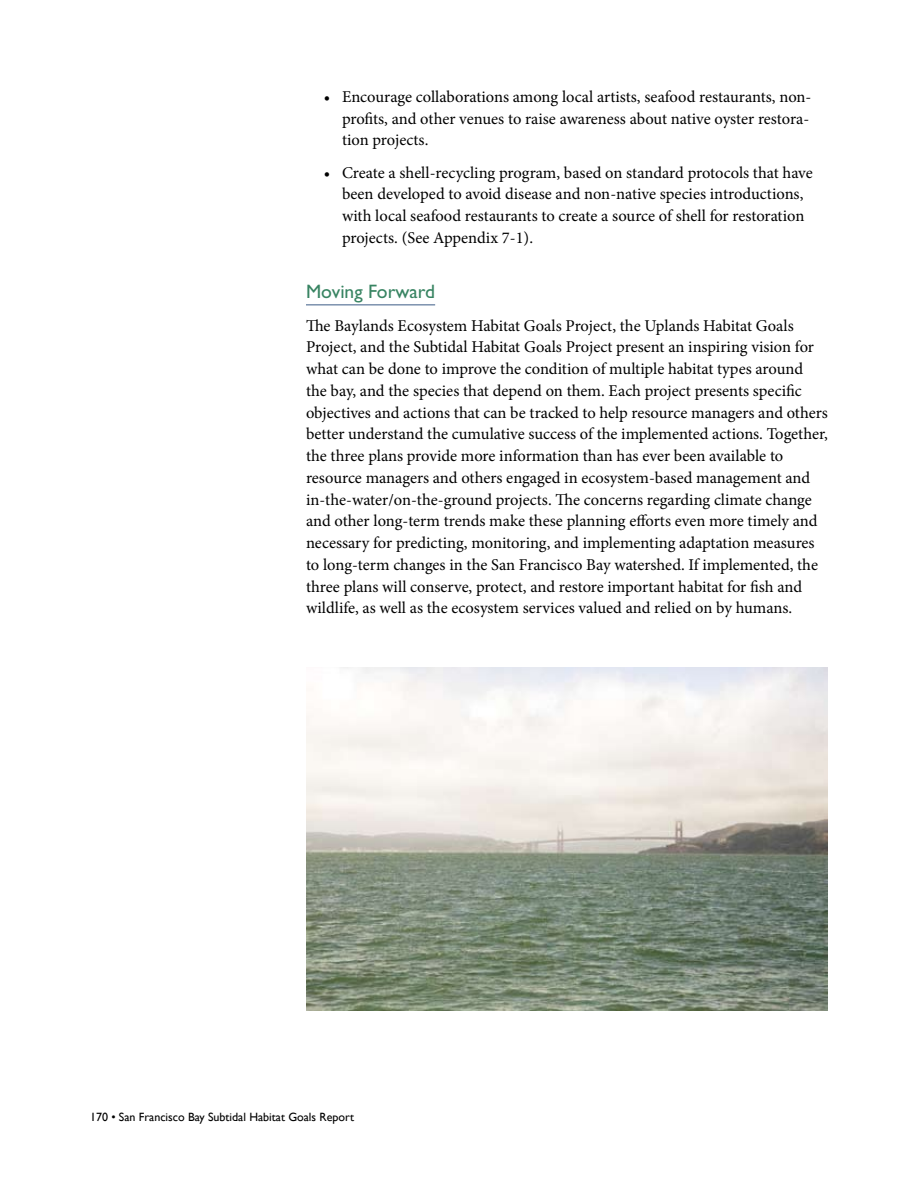
<style>
.page{position:relative;width:918px;height:1188px;background:#fff}
.page>*{position:absolute;margin:0;border:0;box-sizing:border-box;transform-origin:0 0}
.t1{font:19.5px "Gill Sans Std";color:#388462}
.t2{font:16.5px/21.8px "Minion Pro";letter-spacing:-.005em;color:#000}
.t3{font:12px "Gill Sans";color:#000}
</style>
<div class="page">
<hr style="left:306px;top:304px;width:129px;height:1px;background:#3b5b85">
<img style="left:306px;top:668px;width:522px;height:343px">
<p class="t2" style="left:342px;top:86px;width:471px;text-indent:-18px">• Encourage collaborations among local artists, seafood restaurants, non&shy;profits, and other venues to raise awareness about native oyster restora&shy;tion projects.</p>
<p class="t2" style="left:342px;top:162px;width:472px;text-indent:-18px">• Create a shell-recycling program, based on standard protocols that have been developed to avoid disease and non-native species introductions, with local seafood restaurants to create a source of shell for restoration projects. (See Appendix 7-1).</p>
<p class="t1" style="left:306px;top:281px;width:131px">Moving Forward</p>
<p class="t2" style="left:306px;top:315px;width:524px">The Baylands Ecosystem Habitat Goals Project, the Uplands Habitat Goals Project, and the Subtidal Habitat Goals Project present an inspiring vision for what can be done to improve the condition of multiple habitat types around the bay, and the species that depend on them. Each project presents specific objectives and actions that can be tracked to help resource managers and others better understand the cumulative success of the implemented actions. Together, the three plans provide more information than has ever been available to resource managers and others engaged in ecosystem-based management and in-the-water/on-the-ground projects. The concerns regarding climate change and other long-term trends make these planning efforts even more timely and necessary for predicting, monitoring, and implementing adaptation measures to long-term changes in the San Francisco Bay watershed. If implemented, the three plans will conserve, protect, and restore important habitat for fish and wildlife, as well as the ecosystem services valued and relied on by humans.</p>
<p class="t3" style="left:90px;top:1110px;width:266px">170 • San Francisco Bay Subtidal Habitat Goals Report</p>
</div>
